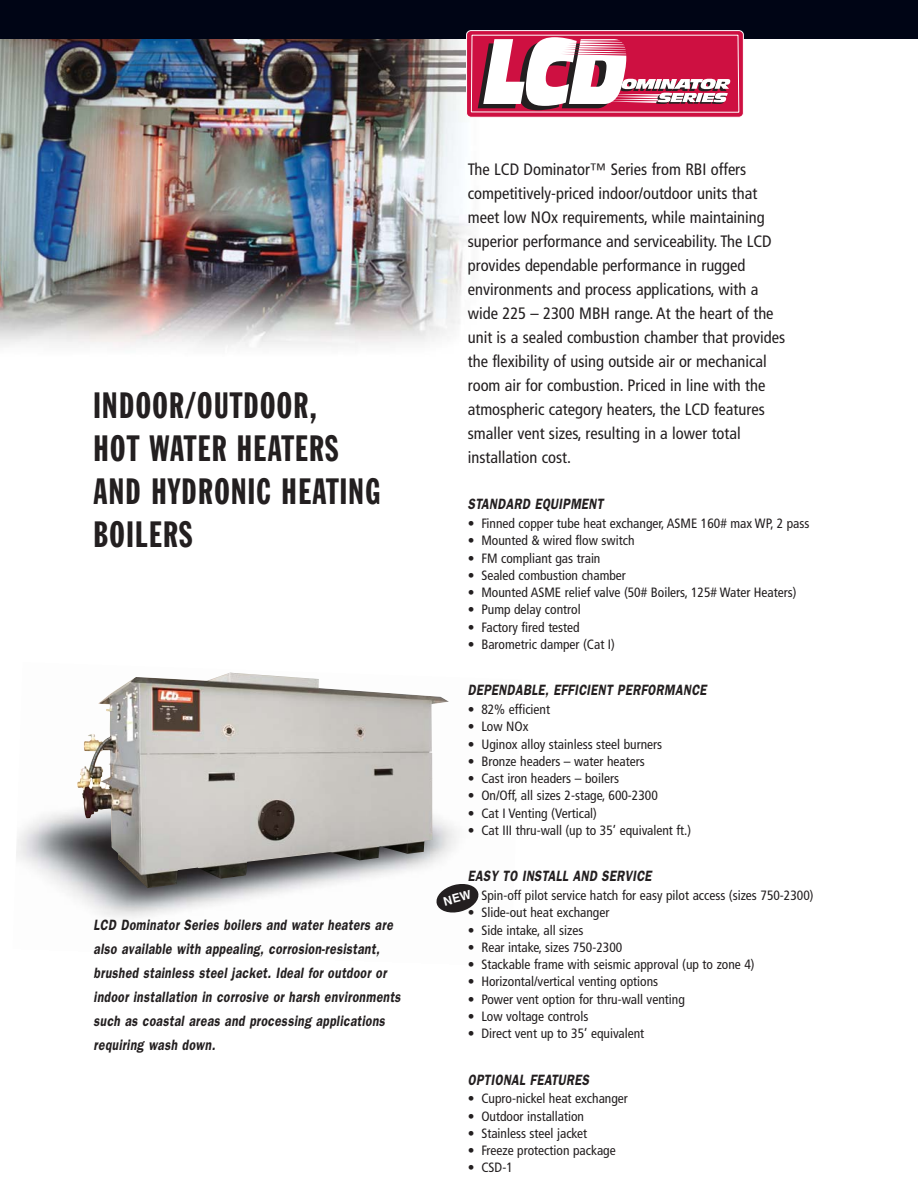
<style>
.page{position:relative;width:918px;height:1188px;background:#fff}
.page>*{position:absolute;margin:0;border:0;box-sizing:border-box;transform-origin:0 0}
.t1{font:36px/43.2px "Franklin Gothic Extra Cond";letter-spacing:.04em;color:#231f20}
.t2{font:condensed 16.5px/24px "Frutiger";color:#231f20}
.t3{font:italic 600 15px/24px "Franklin Gothic";letter-spacing:.03em;color:#231f20;scale:.8 1}
.t4{font:condensed 13.5px "Frutiger";color:#231f20}
</style>
<div class="page">
<img style="left:16px;top:672px;width:441px;height:246px">
<img style="left:0;top:38px;width:621px;height:310px">
<div style="left:0;top:0;width:918px;height:38px;background:#000515"></div>
<svg style="left:467px;top:31px;width:276px;height:86px;fill:#ce1041"></svg>
<div style="left:466px;top:30px;width:278px;height:87px;border:1px solid #fff;border-radius:4px"></div>
<svg style="left:471px;top:35px;width:268px;height:78px"></svg>
<img style="left:77px;top:673px;width:372px;height:215px">
<svg style="left:435px;top:882px;width:44px;height:32px"></svg>
<h1 class="t1" style="left:94px;top:386px;width:288px">INDOOR/OUTDOOR,<br>HOT WATER HEATERS<br>AND HYDRONIC HEATING<br>BOILERS</h1>
<p class="t3" style="left:94px;top:914px;width:388px">LCD Dominator Series boilers and water heaters are also available with appealing, corrosion-resistant, brushed stainless steel jacket. Ideal for outdoor or indoor installation in corrosive or harsh environments such as coastal areas and processing applications requiring wash down.</p>
<p class="t2" style="left:468px;top:158px;width:319px">The LCD Dominator™ Series from RBI offers competitively-priced indoor/outdoor units that meet low NOx requirements, while maintaining superior performance and serviceability. The LCD provides dependable performance in rugged environments and process applications, with a wide 225 – 2300 MBH range. At the heart of the unit is a sealed combustion chamber that provides the flexibility of using outside air or mechanical room air for combustion. Priced in line with the atmospheric category heaters, the LCD features smaller vent sizes, resulting in a lower total installation cost.</p>
<p class="t3" style="left:468px;top:493px;width:173px">STANDARD EQUIPMENT</p>
<p class="t4" style="left:468px;top:518px;width:343px">• Finned copper tube heat exchanger, ASME 160# max WP, 2 pass</p>
<p class="t4" style="left:468px;top:535px;width:168px">• Mounted &amp; wired flow switch</p>
<p class="t4" style="left:468px;top:552px;width:134px">• FM compliant gas train</p>
<p class="t4" style="left:468px;top:570px;width:160px">• Sealed combustion chamber</p>
<p class="t4" style="left:468px;top:587px;width:330px">• Mounted ASME relief valve (50# Boilers, 125# Water Heaters)</p>
<p class="t4" style="left:468px;top:604px;width:114px">• Pump delay control</p>
<p class="t4" style="left:468px;top:621px;width:113px">• Factory fired tested</p>
<p class="t4" style="left:468px;top:639px;width:149px">• Barometric damper (Cat I)</p>
<p class="t3" style="left:468px;top:679px;width:302px">DEPENDABLE, EFFICIENT PERFORMANCE</p>
<p class="t4" style="left:468px;top:704px;width:84px">• 82% efficient</p>
<p class="t4" style="left:468px;top:721px;width:62px">• Low NOx</p>
<p class="t4" style="left:468px;top:738px;width:196px">• Uginox alloy stainless steel burners</p>
<p class="t4" style="left:468px;top:756px;width:178px">• Bronze headers – water heaters</p>
<p class="t4" style="left:468px;top:773px;width:153px">• Cast iron headers – boilers</p>
<p class="t4" style="left:468px;top:790px;width:192px">• On/Off, all sizes 2-stage, 600-2300</p>
<p class="t4" style="left:468px;top:807px;width:131px">• Cat I Venting (Vertical)</p>
<p class="t4" style="left:468px;top:825px;width:225px">• Cat III thru-wall (up to 35’ equivalent ft.)</p>
<p class="t3" style="left:468px;top:865px;width:234px">EASY TO INSTALL AND SERVICE</p>
<p class="t4" style="left:468px;top:890px;width:347px">• Spin-off pilot service hatch for easy pilot access (sizes 750-2300)</p>
<p class="t4" style="left:468px;top:907px;width:143px">• Slide-out heat exchanger</p>
<p class="t4" style="left:468px;top:924px;width:117px">• Side intake, all sizes</p>
<p class="t4" style="left:468px;top:942px;width:156px">• Rear intake, sizes 750-2300</p>
<p class="t4" style="left:468px;top:959px;width:288px">• Stackable frame with seismic approval (up to zone 4)</p>
<p class="t4" style="left:468px;top:976px;width:192px">• Horizontal/vertical venting options</p>
<p class="t4" style="left:468px;top:993px;width:219px">• Power vent option for thru-wall venting</p>
<p class="t4" style="left:468px;top:1011px;width:122px">• Low voltage controls</p>
<p class="t4" style="left:468px;top:1028px;width:178px">• Direct vent up to 35’ equivalent</p>
<p class="t3" style="left:468px;top:1069px;width:156px">OPTIONAL FEATURES</p>
<p class="t4" style="left:468px;top:1093px;width:162px">• Cupro-nickel heat exchanger</p>
<p class="t4" style="left:468px;top:1110px;width:118px">• Outdoor installation</p>
<p class="t4" style="left:468px;top:1128px;width:121px">• Stainless steel jacket</p>
<p class="t4" style="left:468px;top:1145px;width:149px">• Freeze protection package</p>
<p class="t4" style="left:468px;top:1162px;width:46px">• CSD-1</p>
</div>
